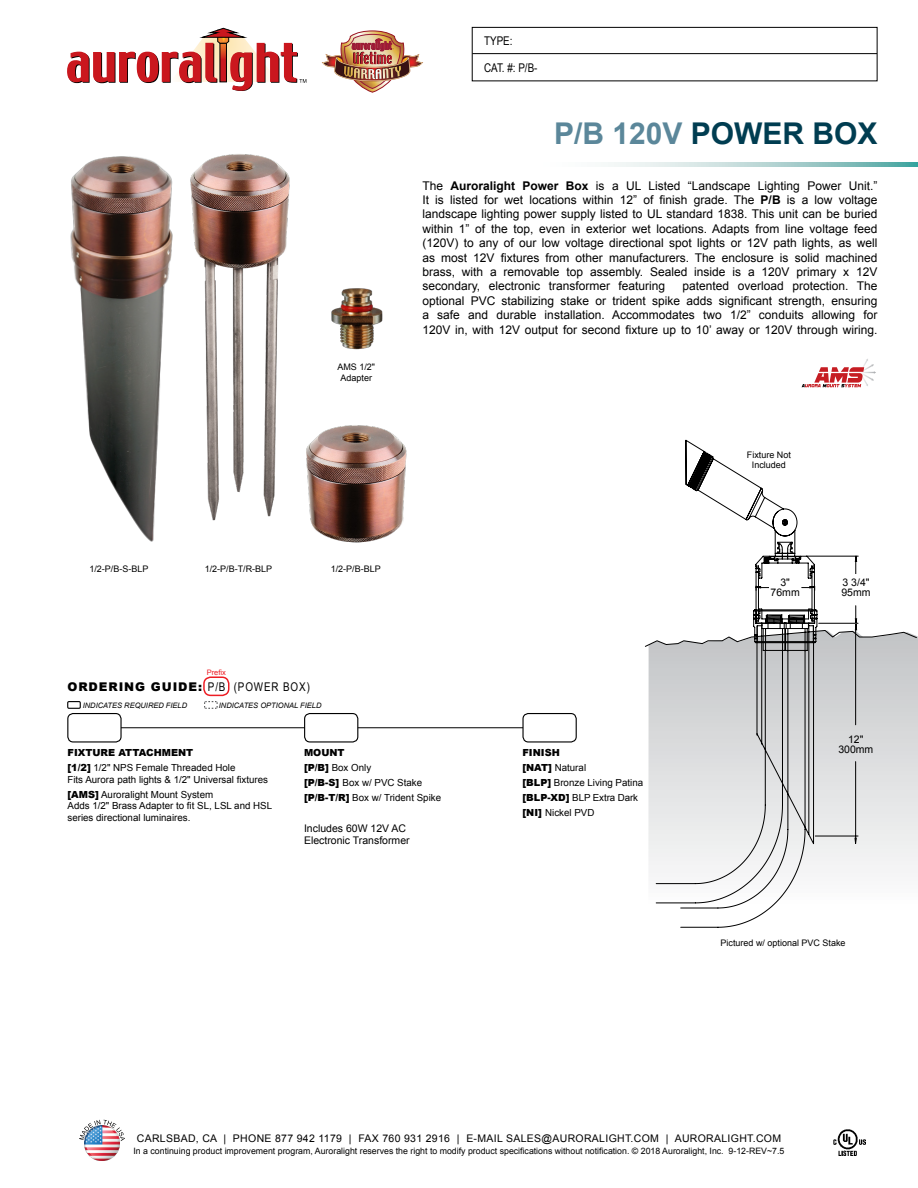
<style>
.page{position:relative;width:918px;height:1188px;background:#fff}
.page>*{position:absolute;margin:0;border:0;box-sizing:border-box;transform-origin:0 0}
.t1{font:700 30px "Arial";color:#003d51}
.t2{font:12px/14.4px "Arial";color:#000;text-align:justify}
.t3{font:900 12px "Arial";letter-spacing:.075em;color:#000}
.t4{font:12px "Arial Narrow";color:#000}
.t5{font:10.5px/10.5px "Arial";letter-spacing:.03em;color:#000;text-align:center}
.t6{font:10.5px/12.6px "Arial";color:#000}
.t7{font:9.75px/15px "Arial";color:#000}
.t8{font:9px/10.8px "Arial";color:#000;text-align:center}
.t9{font:8.7px "Arial";color:#000}
.t10{font:italic 7.5px "Arial";color:#000}
.t11{font:7.5px "Arial";color:#ed1d24}
.s1{color:#5b879a}
.s2{font-family:"Arial Narrow";font-weight:400}
.s3{font-weight:700}
.s4{font-weight:900}
</style>
<div class="page">
<div style="left:472px;top:27px;width:406px;height:54px;border:1px solid #000"></div>
<hr style="left:472px;top:53px;width:405px;height:1px;background:#000">
<svg style="left:67px;top:28px;width:239px;height:63px"></svg>
<img style="left:321px;top:30px;width:102px;height:63px">
<img style="left:84px;top:1141px;width:36px;height:20px">
<svg style="left:79px;top:1120px;width:46px;height:21px"></svg>
<svg style="left:645px;top:439px;width:272px;height:489px"></svg>
<hr style="left:815px;top:836px;width:43px;height:1px;background:#000">
<hr style="left:819px;top:623px;width:39px;height:1px;background:#000">
<svg style="left:749px;top:542px;width:108px;height:302px"></svg>
<div style="left:770px;top:574px;width:31px;height:27px;background:#fff"></div>
<div style="left:840px;top:574px;width:32px;height:27px;background:#fff"></div>
<svg style="left:608px;top:162px;width:310px;height:4px"></svg>
<svg style="left:802px;top:359px;width:74px;height:28px"></svg>
<img style="left:833px;top:1130px;width:33px;height:26px">
<img style="left:70px;top:156px;width:103px;height:386px">
<img style="left:306px;top:425px;width:101px;height:118px">
<img style="left:190px;top:154px;width:100px;height:367px">
<img style="left:331px;top:288px;width:51px;height:62px">
<hr style="left:115px;top:727px;width:440px;height:1px;background:#000">
<div style="left:68px;top:714px;width:53px;height:28px;background:#fff;border-radius:5px"></div>
<div style="left:67px;top:713px;width:55px;height:30px;border:1px solid #000;border-radius:5px"></div>
<div style="left:305px;top:714px;width:53px;height:28px;background:#fff;border-radius:5px"></div>
<div style="left:304px;top:713px;width:54px;height:30px;border:1px solid #000;border-radius:5px"></div>
<div style="left:523px;top:714px;width:53px;height:28px;background:#fff;border-radius:5px"></div>
<div style="left:522px;top:713px;width:55px;height:30px;border:1px solid #000;border-radius:5px"></div>
<div style="left:67px;top:701px;width:14px;height:8px;border:1px solid #000"></div>
<svg style="left:204px;top:701px;width:14px;height:8px"></svg>
<div style="left:203px;top:676px;width:26px;height:20px;border:2px solid #ed1d24;border-radius:7px"></div>
<p class="t4" style="left:484px;top:32px;width:30px">TYPE:</p>
<p class="t4" style="left:484px;top:59px;width:55px">CAT. #: P/B-</p>
<h1 class="t1" style="left:554px;top:113px;width:325px"><span class="s1">P/B 120V</span> POWER BOX</h1>
<p class="t8" style="left:337px;top:362px;width:39px">AMS 1/2"<br>Adapter</p>
<p class="t8" style="left:89px;top:563px;width:61px">1/2-P/B-S-BLP</p>
<p class="t8" style="left:205px;top:563px;width:69px">1/2-P/B-T/R-BLP</p>
<p class="t8" style="left:331px;top:563px;width:52px">1/2-P/B-BLP</p>
<p class="t11" style="left:207px;top:667px;width:21px">Prefix</p>
<p class="t3" style="left:68px;top:678px;width:244px">ORDERING GUIDE: <span class="s2">P/B (POWER BOX)</span></p>
<p class="t10" style="left:83px;top:700px;width:106px">INDICATES REQUIRED FIELD</p>
<p class="t10" style="left:219px;top:700px;width:104px">INDICATES OPTIONAL FIELD</p>
<p class="t2" style="left:422px;top:178px;width:457px">The <span class="s3">Auroralight Power Box</span> is a UL Listed “Landscape Lighting Power Unit.” It is listed for wet locations within 12” of finish grade. The <span class="s3">P/B</span> is a low voltage landscape lighting power supply listed to UL standard 1838. This unit can be buried within 1” of the top, even in exterior wet locations. Adapts from line voltage feed (120V) to any of our low voltage directional spot lights or 12V path lights, as well as most 12V fixtures from other manufacturers. The enclosure is solid machined brass, with a removable top assembly. Sealed inside is a 120V primary x 12V secondary, electronic transformer featuring</p>
<p class="t2" style="left:422px;top:279px;width:457px;text-indent:260px">patented overload protection. The optional PVC stabilizing stake or trident spike adds significant strength, ensuring a safe and durable installation. Accommodates two 1/2” conduits allowing for 120V in, with 12V output for second fixture up to 10’ away or 120V through wiring.</p>
<p class="t8" style="left:747px;top:450px;width:46px;line-height:10.4px">Fixture Not<br>Included</p>
<p class="t5" style="left:771px;top:577px;width:31px">3"<br>76mm</p>
<p class="t5" style="left:841px;top:577px;width:31px;text-align:left">3 3/4"<br>95mm</p>
<p class="t7" style="left:68px;top:745px;width:170px"><span class="s4">FIXTURE ATTACHMENT<br>[1/2]</span> 1/2" NPS Female Threaded Hole</p>
<p class="t7" style="left:68px;top:772px;width:202px">Fits Aurora path lights &amp; 1/2" Universal fixtures <span class="s4">[AMS]</span> Auroralight Mount System</p>
<p class="t7" style="left:68px;top:800px;width:206px;line-height:11.7px">Adds 1/2" Brass Adapter to fit SL, LSL and HSL series directional luminaires.</p>
<p class="t7" style="left:304px;top:745px;width:139px"><span class="s4">MOUNT<br>[P/B]</span> Box Only<br><span class="s4">[P/B-S]</span> Box w/ PVC Stake <span class="s4">[P/B-T/R]</span> Box w/ Trident Spike</p>
<p class="t6" style="left:304px;top:822px;width:107px">Includes 60W 12V AC<br>Electronic Transformer</p>
<p class="t7" style="left:522px;top:745px;width:122px"><span class="s4">FINISH<br>[NAT]</span> Natural<br><span class="s4">[BLP]</span> Bronze Living Patina <span class="s4">[BLP-XD]</span> BLP Extra Dark <span class="s4">[NI]</span> Nickel PVD</p>
<p class="t5" style="left:838px;top:734px;width:37px">12"<br>300mm</p>
<p class="t8" style="left:721px;top:937px;width:127px">Pictured w/ optional PVC Stake</p>
<p class="t5" style="left:137px;top:1133px;width:646px">CARLSBAD, CA | PHONE 877 942 1179 | FAX 760 931 2916 | E-MAIL SALES@AURORALIGHT.COM | AURORALIGHT.COM</p>
<p class="t9" style="left:133px;top:1145px;width:652px">In a continuing product improvement program, Auroralight reserves the right to modify product specifications without notification. © 2018 Auroralight, Inc. 9-12-REV~7.5</p>
</div>
